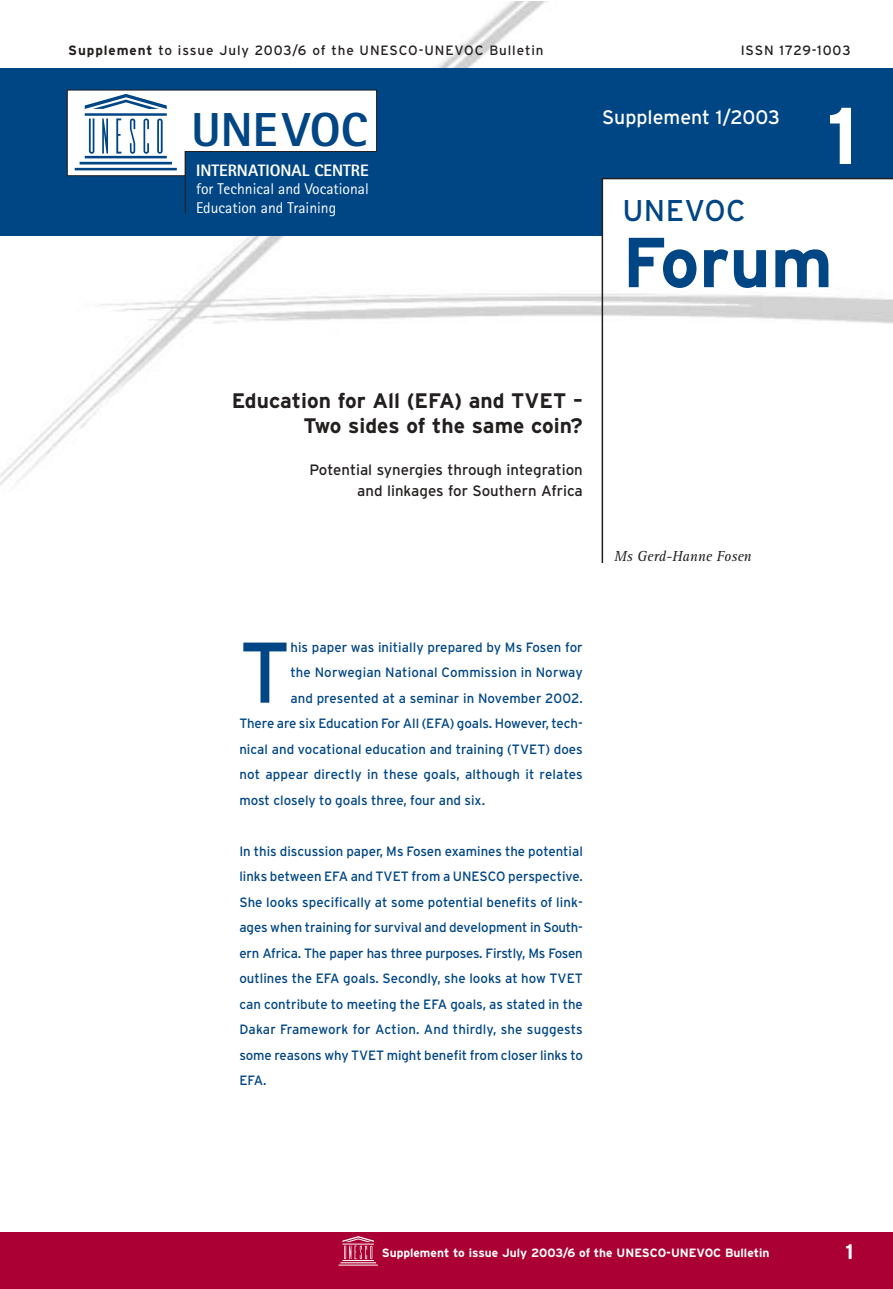
<style>
.page{position:relative;width:893px;height:1289px;background:#fff}
.page>*{position:absolute;margin:0;border:0;box-sizing:border-box;transform-origin:0 0}
.t1{font:85.8px "Interstate";color:#004684}
.t2{font:700 81px "Interstate";color:#fff}
.t3{font:700 70.5px "Interstate";color:#004684}
.t4{font:800 47.85px "Rotis Sans Serif";color:#004684}
.t5{font:30px "Interstate";letter-spacing:.015em;color:#004684}
.t6{font:700 21px/25.5px "Interstate";color:#231f1f;text-align:right}
.t7{font:700 21px "Interstate";color:#fff}
.t8{font:19.5px "Interstate";color:#fff}
.t9{font:800 16.65px "Rotis Sans Serif";color:#fff}
.t10{font:15.6px/18.5px "Rotis Sans Serif";color:#fff}
.t11{font:15px/21px "Interstate";color:#231f1f;text-align:right}
.t12{font:italic 15px "Rotis Serif";color:#231f1f}
.t13{font:13.5px/25.5px "Interstate";letter-spacing:.005em;color:#004684;text-align:justify}
.t14{font:13.5px "Interstate";letter-spacing:.065em;color:#231f1f}
.t15{font:700 12px "Interstate";color:#fff}
.s1{font-weight:700}
</style>
<div class="page">
<div style="left:0;top:1232px;width:892px;height:56px;background:#aa0034"></div>
<svg style="left:338px;top:1236px;width:40px;height:29px"></svg>
<img style="left:0;top:2px;width:892px;height:561px">
<div style="left:0;top:68px;width:892px;height:167px;background:#004684"></div>
<svg style="left:67px;top:89px;width:310px;height:125px"></svg>
<div style="left:602px;top:179px;width:290px;height:107px;background:#fff"></div>
<hr style="left:602px;top:178px;width:290px;height:1px;background:#231f1f">
<hr style="left:601px;top:179px;width:2px;height:384px;background:#231f1f">
<div style="left:612px;top:549px;width:240px;height:674px;background:#fff"></div>
<p class="t14" style="left:68px;top:45px;width:476px"><span class="s1">Supplement</span> to issue July 2003/6 of the UNESCO-UNEVOC Bulletin</p>
<p class="t14" style="left:740px;top:45px;width:111px">ISSN 1729-1003</p>
<h3 class="t4" style="left:192px;top:113px;width:177px">UNEVOC</h3>
<p class="t9" style="left:196px;top:164px;width:174px">INTERNATIONAL CENTRE</p>
<p class="t10" style="left:196px;top:181px;width:174px">for Technical and Vocational<br>Education and Training</p>
<h3 class="t8" style="left:602px;top:109px;width:179px">Supplement 1/2003</h3>
<h2 class="t2" style="left:826px;top:106px;width:33px">1</h2>
<h3 class="t5" style="left:622px;top:199px;width:125px">UNEVOC</h3>
<h3 class="t3" style="left:622px;top:236px;width:212px">Forum</h3>
<h3 class="t6" style="left:232px;top:389px;width:352px">Education for All (EFA) and TVET –<br>Two sides of the same coin?</h3>
<p class="t11" style="left:309px;top:461px;width:275px">Potential synergies through integration and linkages for Southern Africa</p>
<p class="t12" style="left:614px;top:551px;width:139px">Ms Gerd-Hanne Fosen</p>
<h1 class="t1" style="left:239px;top:640px;width:53px">T</h1>
<p class="t13" style="left:290px;top:635px;width:294px">his paper was initially prepared by Ms Fosen for</p>
<p class="t13" style="left:290px;top:661px;width:294px">the Norwegian National Commission in Norway</p>
<p class="t13" style="left:290px;top:686px;width:294px">and presented at a seminar in November 2002.</p>
<p class="t13" style="left:239px;top:712px;width:345px">There are six Education For All (EFA) goals. However, tech-</p>
<p class="t13" style="left:239px;top:737px;width:345px">nical and vocational education and training (TVET) does</p>
<p class="t13" style="left:239px;top:763px;width:345px">not appear directly in these goals, although it relates</p>
<p class="t13" style="left:239px;top:788px;width:247px">most closely to goals three, four and six.</p>
<p class="t13" style="left:239px;top:839px;width:345px">In this discussion paper, Ms Fosen examines the potential links between EFA and TVET from a UNESCO perspective.<br>She looks specifically at some potential benefits of link&shy;ages when training for survival and development in South&shy;ern Africa. The paper has three purposes. Firstly, Ms Fosen outlines the EFA goals. Secondly, she looks at how TVET can contribute to meeting the EFA goals, as stated in the Dakar Framework for Action. And thirdly, she suggests some reasons why TVET might benefit from closer links to EFA.</p>
<p class="t15" style="left:382px;top:1247px;width:389px">Supplement to issue July 2003/6 of the UNESCO-UNEVOC Bulletin</p>
<h3 class="t7" style="left:845px;top:1243px;width:10px">1</h3>
</div>
